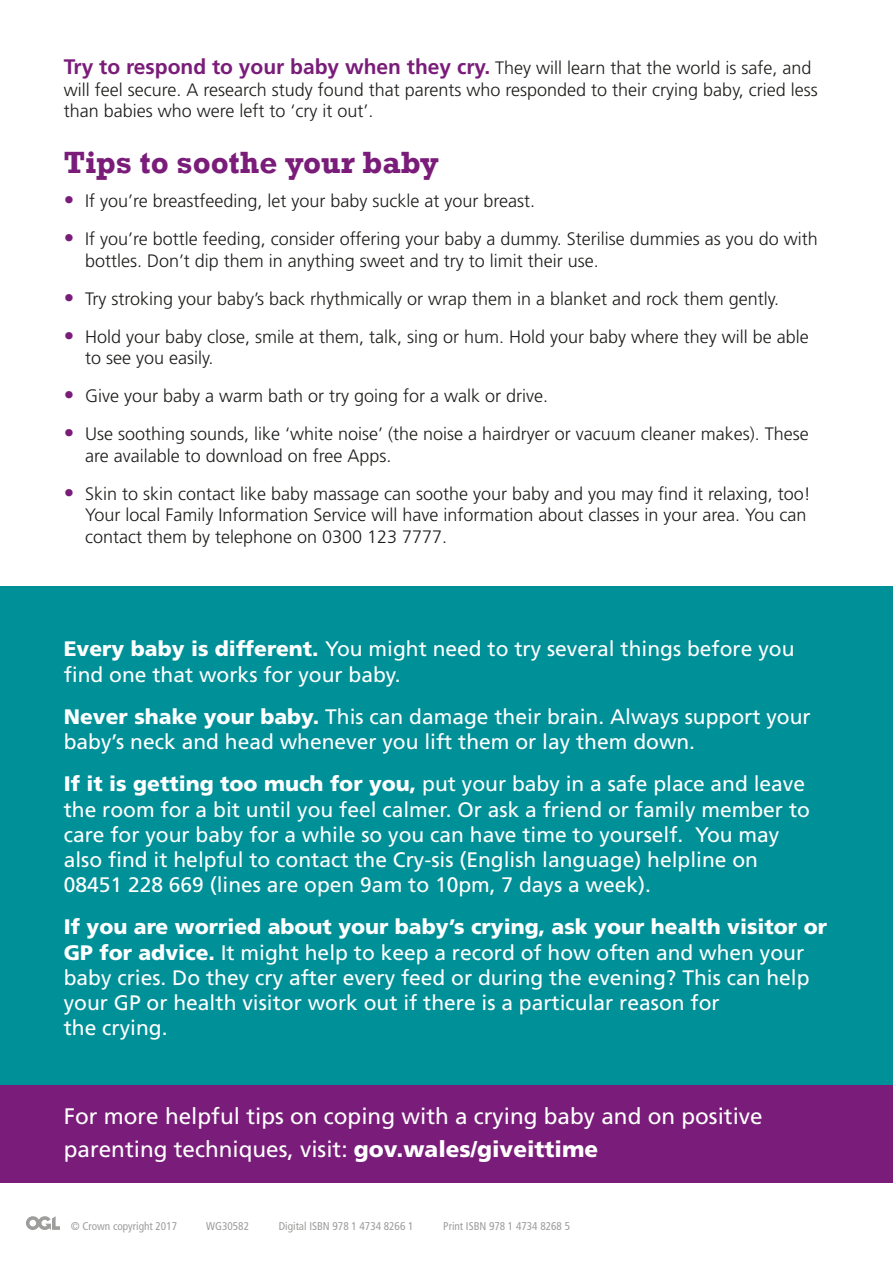
<style>
.page{position:relative;width:893px;height:1263px;background:#fff}
.page>*{position:absolute;margin:0;border:0;box-sizing:border-box;transform-origin:0 0}
.t1{font:700 31.5px "Rockwell";color:#7a1c79}
.t2{font:22.5px/32.4px "Frutiger LT Std";color:#fff}
.t3{font:21px/25.2px "Frutiger LT Std";color:#fff}
.t4{font:300 18px/21.6px "Frutiger LT Std";color:#1d1d1b}
.t5{font:condensed 11.25px "Frutiger LT Std";color:#9d9d9c}
.s1{font-weight:700;font-size:21px;color:#7a1c79}
.s2{font-weight:900}
</style>
<div class="page">
<div style="left:0;top:587px;width:893px;height:507px;background:#009098"></div>
<svg style="left:26px;top:1216px;width:34px;height:14px"></svg>
<div style="left:0;top:1085px;width:893px;height:98px;background:#7a1c79"></div>
<p class="t4" style="left:64px;top:57px;width:755px"><span class="s1">Try to respond to your baby when they cry.</span> They will learn that the world is safe, and will feel secure. A research study found that parents who responded to their crying baby, cried less than babies who were left to ‘cry it out’.</p>
<h1 class="t1" style="left:64px;top:144px;width:376px">Tips to soothe your baby</h1>
<p class="t4" style="left:64px;top:190px;width:473px"><span class="s1">•</span> If you’re breastfeeding, let your baby suckle at your breast.</p>
<p class="t4" style="left:85px;top:228px;width:734px;text-indent:-21px"><span class="s1">•</span> If you’re bottle feeding, consider offering your baby a dummy. Sterilise dummies as you do with bottles. Don’t dip them in anything sweet and try to limit their use.</p>
<p class="t4" style="left:64px;top:288px;width:717px"><span class="s1">•</span> Try stroking your baby’s back rhythmically or wrap them in a blanket and rock them gently.</p>
<p class="t4" style="left:85px;top:326px;width:725px;text-indent:-21px"><span class="s1">•</span> Hold your baby close, smile at them, talk, sing or hum. Hold your baby where they will be able to see you easily.</p>
<p class="t4" style="left:64px;top:385px;width:486px"><span class="s1">•</span> Give your baby a warm bath or try going for a walk or drive.</p>
<p class="t4" style="left:85px;top:423px;width:725px;text-indent:-21px"><span class="s1">•</span> Use soothing sounds, like ‘white noise’ (the noise a hairdryer or vacuum cleaner makes). These are available to download on free Apps.</p>
<p class="t4" style="left:85px;top:483px;width:727px;text-indent:-21px"><span class="s1">•</span> Skin to skin contact like baby massage can soothe your baby and you may find it relaxing, too!<br>Your local Family Information Service will have information about classes in your area. You can contact them by telephone on 0300 123 7777.</p>
<p class="t3" style="left:64px;top:637px;width:732px"><span class="s2">Every baby is different.</span> You might need to try several things before you find one that works for your baby.</p>
<p class="t3" style="left:64px;top:704px;width:748px"><span class="s2">Never shake your baby.</span> This can damage their brain. Always support your baby’s neck and head whenever you lift them or lay them down.</p>
<p class="t3" style="left:64px;top:771px;width:748px"><span class="s2">If it is getting too much for you,</span> put your baby in a safe place and leave the room for a bit until you feel calmer. Or ask a friend or family member to care for your baby for a while so you can have time to yourself. You may also find it helpful to contact the Cry-sis (English language) helpline on 08451 228 669 (lines are open 9am to 10pm, 7 days a week).</p>
<p class="t3" style="left:64px;top:914px;width:765px"><span class="s2">If you are worried about your baby’s crying, ask your health visitor or GP for advice.</span> It might help to keep a record of how often and when your baby cries. Do they cry after every feed or during the evening? This can help your GP or health visitor work out if there is a particular reason for<br>the crying.</p>
<p class="t2" style="left:64px;top:1100px;width:700px">For more helpful tips on coping with a crying baby and on positive parenting techniques, visit: <span class="s2">gov.wales/giveittime</span></p>
<p class="t5" style="left:71px;top:1219px;width:108px">© Crown copyright 2017</p>
<p class="t5" style="left:206px;top:1219px;width:44px">WG30582</p>
<p class="t5" style="left:279px;top:1219px;width:136px">Digital ISBN 978 1 4734 8266 1</p>
<p class="t5" style="left:443px;top:1219px;width:128px">Print ISBN 978 1 4734 8268 5</p>
</div>
